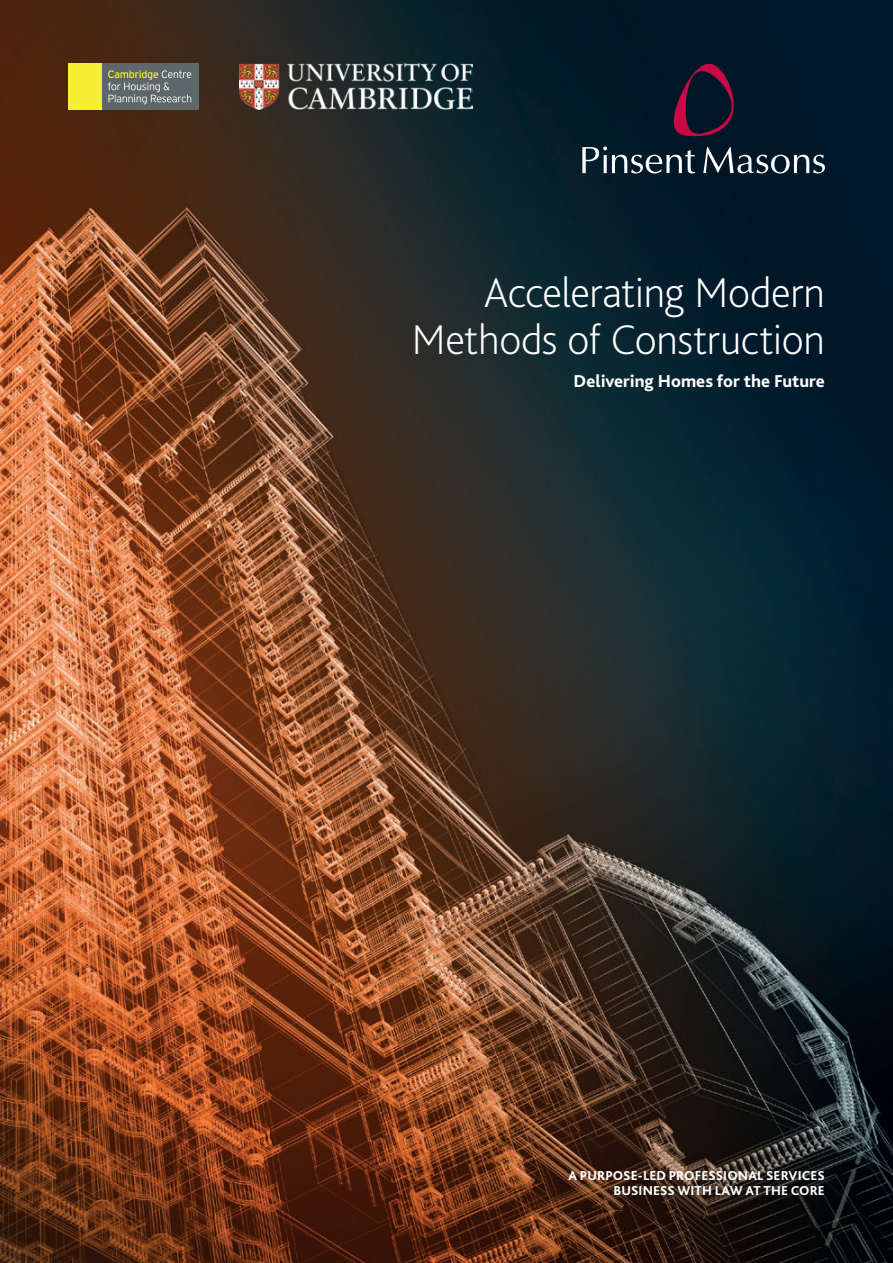
<style>
.page{position:relative;width:893px;height:1263px;background:#fff}
.page>*{position:absolute;margin:0;border:0;box-sizing:border-box;transform-origin:0 0}
.t1{font:200 43.5px/46.5px "Bliss 2";letter-spacing:-.01em;color:#fff;text-align:right}
.t2{font:800 18px "Bliss 2";letter-spacing:.005em;color:#fff}
.t3{font:800 13.5px/15px "Bliss 2";letter-spacing:.01em;color:#fff;text-align:right}
</style>
<div class="page">
<img style="left:0;top:0;width:893px;height:1263px">
<svg style="left:671px;top:60px;width:69px;height:78px;background:#26142c"></svg>
<svg style="left:582px;top:146px;width:243px;height:27px;background:#3b4d59"></svg>
<img style="left:239px;top:63px;width:233px;height:47px">
<div style="left:101px;top:63px;width:98px;height:47px;background:#5d6769"></div>
<div style="left:68px;top:63px;width:33px;height:47px;background:#f6ee33"></div>
<svg style="left:108px;top:70px;width:83px;height:34px"></svg>
<h1 class="t1" style="left:412px;top:269px;width:415px">Accelerating Modern<br>Methods of Construction</h1>
<h2 class="t2" style="left:574px;top:370px;width:253px">Delivering Homes for the Future</h2>
<p class="t3" style="left:569px;top:1168px;width:258px">A PURPOSE-LED PROFESSIONAL SERVICES<br>BUSINESS WITH LAW AT THE CORE</p>
</div>
